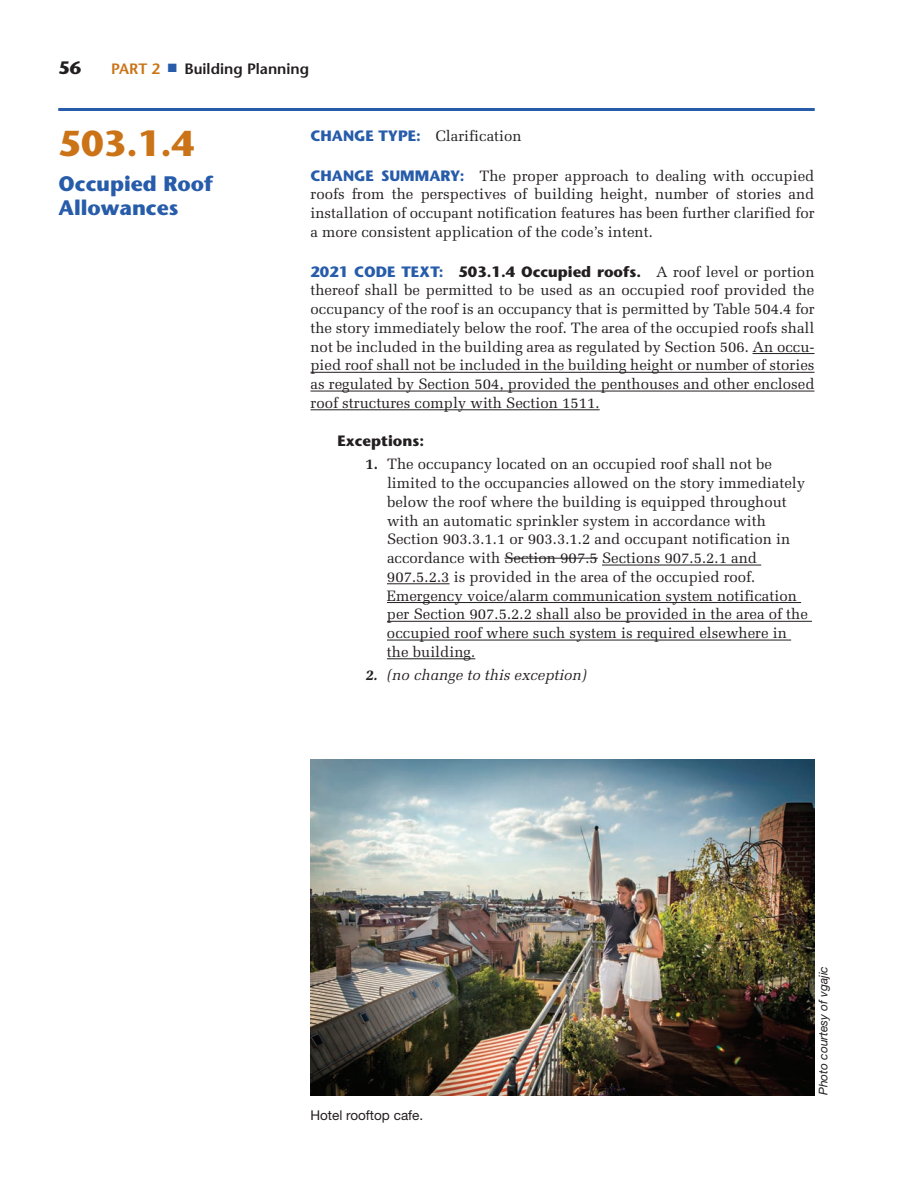
<style>
.page{position:relative;width:918px;height:1188px;background:#fff}
.page>*{position:absolute;margin:0;border:0;box-sizing:border-box;transform-origin:0 0}
.t1{font:700 36px "Stone Sans Std";color:#cb7317}
.t2{font:700 21px/24px "Stone Sans Std";color:#275caa}
.t3{font:700 18px "Stone Sans Std";color:#231f20}
.t4{font:15px/18.8px "Melior LT Std";color:#231f20;text-align:justify}
.t5{font:700 15px "Stone Sans Std";color:#231f20}
.t6{font:italic 15px "Melior LT Std";color:#231f20}
.t7{font:600 15px "Stone Sans Std";color:#231f20}
.t8{font:13.5px "Helvetica Neue LT Std";color:#231f20}
.t9{font:italic 12px "Helvetica Neue LT Std";color:#231f20}
.s1{color:#cb7317}
.s2{color:#275caa}
.s3{font-family:"Stone Sans Std";font-weight:700;color:#275caa}
.s4{font-family:"Melior LT Std";font-weight:400}
.s5{font-weight:700}
</style>
<div class="page">
<hr style="left:58px;top:108px;width:756px;height:3px;background:#275caa">
<hr style="left:753px;top:353px;width:61px;height:1px;background:#231f20">
<hr style="left:310px;top:372px;width:504px;height:1px;background:#231f20">
<hr style="left:310px;top:391px;width:504px;height:1px;background:#231f20">
<hr style="left:310px;top:409px;width:290px;height:1px;background:#231f20">
<hr style="left:602px;top:565px;width:159px;height:1px;background:#231f20">
<hr style="left:387px;top:583px;width:63px;height:1px;background:#231f20">
<hr style="left:387px;top:602px;width:414px;height:1px;background:#231f20">
<hr style="left:387px;top:621px;width:425px;height:1px;background:#231f20">
<hr style="left:387px;top:640px;width:404px;height:1px;background:#231f20">
<hr style="left:387px;top:658px;width:88px;height:1px;background:#231f20">
<hr style="left:504px;top:558px;width:94px;height:1px;background:#231f20">
<img style="left:310px;top:759px;width:504px;height:336px">
<p class="t3" style="left:58px;top:57px;width:24px">56</p>
<p class="t7" style="left:111px;top:60px;width:200px"><span class="s1">PART 2</span> <span class="s2">■</span> Building Planning</p>
<h1 class="t1" style="left:58px;top:122px;width:138px">503.1.4</h1>
<h2 class="t2" style="left:58px;top:171px;width:156px">Occupied Roof<br>Allowances</h2>
<p class="t4" style="left:310px;top:126px;width:213px"><span class="s3">CHANGE TYPE:</span> Clarification</p>
<p class="t4" style="left:310px;top:166px;width:506px"><span class="s3">CHANGE SUMMARY:</span> The proper approach to dealing with occupied roofs from the perspectives of building height, number of stories and installation of occupant notification features has been further clarified for a more consistent application of the code’s intent.</p>
<p class="t5" style="left:310px;top:262px;width:505px"><span class="s2">2021 CODE TEXT:</span> 503.1.4 Occupied roofs. <span class="s4">A roof level or portion</span></p>
<p class="t4" style="left:310px;top:281px;width:506px">thereof shall be permitted to be used as an occupied roof provided the occupancy of the roof is an occupancy that is permitted by Table 504.4 for the story immediately below the roof. The area of the occupied roofs shall not be included in the building area as regulated by Section 506. An occu&shy;pied roof shall not be included in the building height or number of stories as regulated by Section 504, provided the penthouses and other enclosed roof structures comply with Section 1511.</p>
<p class="t5" style="left:338px;top:432px;width:88px">Exceptions:</p>
<p class="t4" style="left:387px;top:455px;width:422px;text-align:left;text-indent:-22px"><span class="s5">1.</span> The occupancy located on an occupied roof shall not be limited to the occupancies allowed on the story immediately below the roof where the building is equipped throughout with an automatic sprinkler system in accordance with Section 903.3.1.1 or 903.3.1.2 and occupant notification in accordance with Section 907.5 Sections 907.5.2.1 and 907.5.2.3 is provided in the area of the occupied roof.<br>Emergency voice/alarm communication system notification per Section 907.5.2.2 shall also be provided in the area of the occupied roof where such system is required elsewhere in the building.</p>
<p class="t6" style="left:365px;top:666px;width:222px"><span class="s5">2.</span> (no change to this exception)</p>
<p class="t8" style="left:310px;top:1107px;width:114px">Hotel rooftop cafe.</p>
<p class="t9" style="left:816px;top:1095px;width:130px;rotate:-90deg">Photo courtesy of vgajic</p>
</div>
